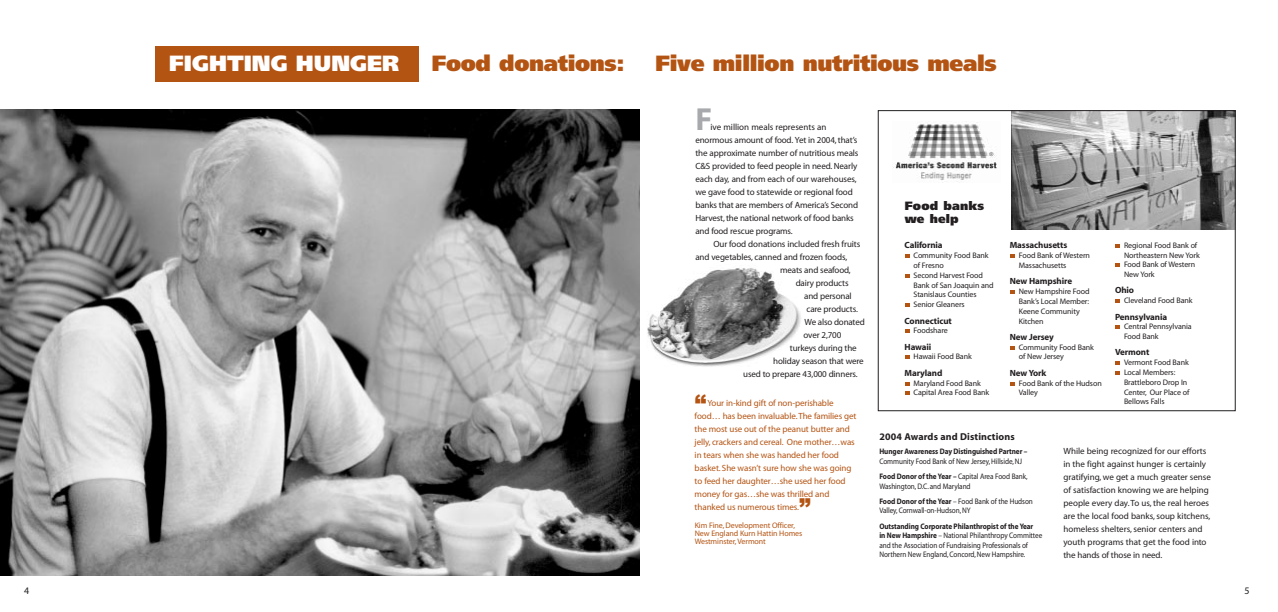
<style>
.page{position:relative;width:1278px;height:612px;background:#fff}
.page>*{position:absolute;margin:0;border:0;box-sizing:border-box;transform-origin:0 0}
.t1{font:700 32px "Myriad";color:#a7a9ac}
.t2{font:900 23px "Arial";color:#b45413}
.t3{font:900 22px "Frutiger";letter-spacing:-.015em;color:#b45413}
.t4{font:900 22px "Frutiger";color:#fff}
.t5{font:900 12px/13px "Frutiger";letter-spacing:.015em;color:#231f20}
.t6{font:700 10px "Myriad";letter-spacing:.01em;color:#231f20}
.t7{font:10px "Myriad";color:#231f20}
.t8{font:9px/13px "Myriad";letter-spacing:-.01em;color:#231f20}
.t9{font:9px/13px "Myriad";letter-spacing:-.01em;color:#b45413}
.t10{font:700 9px "Myriad";letter-spacing:-.01em;color:#231f20}
.t11{font:8px/9.8px "Myriad";letter-spacing:-.01em;color:#231f20}
.t12{font:8px/9.5px "Myriad";letter-spacing:-.01em;color:#231f20;scale:.9 1}
.t13{font:8px/8px "Myriad";letter-spacing:-.01em;color:#b45413}
.t14{font:700 8px "Myriad";letter-spacing:-.01em;color:#231f20;scale:.9 1}
.s1{font-weight:700}
</style>
<div class="page">
<img style="left:0;top:109px;width:639px;height:467px">
<div style="left:156px;top:46px;width:263px;height:36px;background:#b45413"></div>
<img style="left:647px;top:268px;width:154px;height:99px">
<img style="left:1012px;top:112px;width:222px;height:118px">
<svg style="left:1115px;top:371px;width:5px;height:4px"></svg>
<svg style="left:1115px;top:361px;width:5px;height:4px"></svg>
<svg style="left:1115px;top:325px;width:5px;height:4px"></svg>
<svg style="left:1115px;top:299px;width:5px;height:4px"></svg>
<svg style="left:1115px;top:263px;width:5px;height:4px"></svg>
<svg style="left:1115px;top:244px;width:5px;height:4px"></svg>
<svg style="left:1010px;top:382px;width:5px;height:4px"></svg>
<svg style="left:1010px;top:346px;width:5px;height:4px"></svg>
<svg style="left:1010px;top:290px;width:5px;height:4px"></svg>
<svg style="left:1010px;top:254px;width:5px;height:4px"></svg>
<svg style="left:905px;top:382px;width:5px;height:13px"></svg>
<svg style="left:905px;top:355px;width:5px;height:4px"></svg>
<svg style="left:905px;top:329px;width:5px;height:4px"></svg>
<svg style="left:905px;top:303px;width:5px;height:4px"></svg>
<svg style="left:905px;top:274px;width:5px;height:4px"></svg>
<svg style="left:905px;top:254px;width:5px;height:4px"></svg>
<img style="left:893px;top:122px;width:104px;height:60px">
<div style="left:878px;top:110px;width:358px;height:301px;border:1px solid #231f20"></div>
<p class="t7" style="left:24px;top:587px;width:7px">4</p>
<h3 class="t4" style="left:169px;top:54px;width:232px">FIGHTING HUNGER</h3>
<h3 class="t3" style="left:432px;top:55px;width:194px">Food donations:</h3>
<h3 class="t3" style="left:655px;top:55px;width:343px">Five million nutritious meals</h3>
<h1 class="t1" style="left:695px;top:108px;width:18px">F</h1>
<p class="t8" style="left:695px;top:121px;width:165px;text-indent:15px">ive million meals represents an enormous amount of food. Yet in 2004, that’s the approximate number of nutritious meals C&amp;S provided to feed people in need. Nearly each day, and from each of our warehouses, we gave food to statewide or regional food banks that are members of America’s Second Harvest, the national network of food banks and food rescue programs.</p>
<p class="t8" style="left:713px;top:238px;width:148px">Our food donations included fresh fruits</p>
<p class="t8" style="left:695px;top:251px;width:153px">and vegetables, canned and frozen foods,</p>
<p class="t8" style="left:780px;top:264px;width:72px">meats and seafood,</p>
<p class="t8" style="left:796px;top:277px;width:54px">dairy products</p>
<p class="t8" style="left:804px;top:290px;width:49px">and personal</p>
<p class="t8" style="left:806px;top:303px;width:53px">care products.</p>
<p class="t8" style="left:805px;top:316px;width:62px">We also donated</p>
<p class="t8" style="left:804px;top:329px;width:39px">over 2,700</p>
<p class="t8" style="left:790px;top:342px;width:68px">turkeys during the</p>
<p class="t8" style="left:773px;top:355px;width:92px">holiday season that were</p>
<p class="t8" style="left:743px;top:368px;width:116px">used to prepare 43,000 dinners.</p>
<h2 class="t2" style="left:695px;top:395px;width:13px">“</h2>
<p class="t9" style="left:695px;top:397px;width:163px;text-indent:13px">Your in-kind gift of non-perishable food… has been invaluable.The families get the most use out of the peanut butter and jelly, crackers and cereal. One mother…was in tears when she was handed her food basket. She wasn’t sure how she was going to feed her daughter…she used her food money for gas…she was thrilled and thanked us numerous times.</p>
<h2 class="t2" style="left:799px;top:499px;width:13px">”</h2>
<p class="t13" style="left:695px;top:522px;width:109px">Kim Fine, Development Officer,<br>New England Kurn Hattin Homes<br>Westminster, Vermont</p>
<h3 class="t5" style="left:905px;top:200px;width:81px">Food banks we help</h3>
<p class="t10" style="left:905px;top:242px;width:40px">California</p>
<p class="t11" style="left:914px;top:251px;width:82px">Community Food Bank of Fresno<br>Second Harvest Food<br>Bank of San Joaquin and<br>Stanislaus Counties<br>Senior Gleaners</p>
<p class="t10" style="left:905px;top:317px;width:49px">Connecticut</p>
<p class="t11" style="left:914px;top:326px;width:36px">Foodshare</p>
<p class="t10" style="left:905px;top:343px;width:28px">Hawaii</p>
<p class="t11" style="left:914px;top:352px;width:60px">Hawaii Food Bank</p>
<p class="t10" style="left:905px;top:369px;width:39px">Maryland</p>
<p class="t11" style="left:914px;top:379px;width:77px">Maryland Food Bank<br>Capital Area Food Bank</p>
<p class="t10" style="left:1010px;top:242px;width:59px">Massachusetts</p>
<p class="t11" style="left:1019px;top:251px;width:73px">Food Bank of Western<br>Massachusetts</p>
<p class="t10" style="left:1010px;top:278px;width:64px">New Hampshire</p>
<p class="t11" style="left:1019px;top:287px;width:72px">New Hampshire Food<br>Bank’s Local Member:<br>Keene Community<br>Kitchen</p>
<p class="t10" style="left:1010px;top:333px;width:45px">New Jersey</p>
<p class="t11" style="left:1019px;top:343px;width:77px">Community Food Bank of New Jersey</p>
<p class="t10" style="left:1010px;top:369px;width:38px">New York</p>
<p class="t11" style="left:1019px;top:379px;width:84px">Food Bank of the Hudson<br>Valley</p>
<p class="t11" style="left:1124px;top:241px;width:77px">Regional Food Bank of<br>Northeastern New York<br>Food Bank of Western<br>New York</p>
<p class="t10" style="left:1115px;top:287px;width:21px">Ohio</p>
<p class="t11" style="left:1124px;top:296px;width:70px">Cleveland Food Bank</p>
<p class="t10" style="left:1115px;top:313px;width:54px">Pennsylvania</p>
<p class="t11" style="left:1124px;top:322px;width:69px">Central Pennsylvania<br>Food Bank</p>
<p class="t10" style="left:1115px;top:349px;width:36px">Vermont</p>
<p class="t11" style="left:1124px;top:358px;width:67px">Vermont Food Bank<br>Local Members:<br>Brattleboro Drop In<br>Center, Our Place of<br>Bellows Falls</p>
<p class="t6" style="left:879px;top:433px;width:137px">2004 Awards and Distinctions</p>
<p class="t14" style="left:879px;top:449px;width:166px">Hunger Awareness Day Distinguished Partner –</p>
<p class="t12" style="left:879px;top:454px;width:166px;line-height:15.3px">Community Food Bank of New Jersey, Hillside, NJ<br><span class="s1">Food Donor of the Year –</span> Capital Area Food Bank,</p>
<p class="t12" style="left:879px;top:479px;width:172px;line-height:15.3px">Washington, D.C. and Maryland<br><span class="s1">Food Donor of the Year</span> – Food Bank of the Hudson</p>
<p class="t12" style="left:879px;top:507px;width:103px">Valley, Cornwall-on-Hudson, NY</p>
<p class="t12" style="left:879px;top:522px;width:183px"><span class="s1">Outstanding Corporate Philanthropist of the Year<br>in New Hampshire</span> – National Philanthropy Committee and the Association of Fundraising Professionals of Northern New England, Concord, New Hampshire.</p>
<p class="t8" style="left:1063px;top:445px;width:149px">While being recognized for our efforts in the fight against hunger is certainly gratifying, we get a much greater sense of satisfaction knowing we are helping people every day. To us, the real heroes are the local food banks, soup kitchens, homeless shelters, senior centers and youth programs that get the food into the hands of those in need.</p>
<p class="t7" style="left:1244px;top:587px;width:7px">5</p>
</div>
